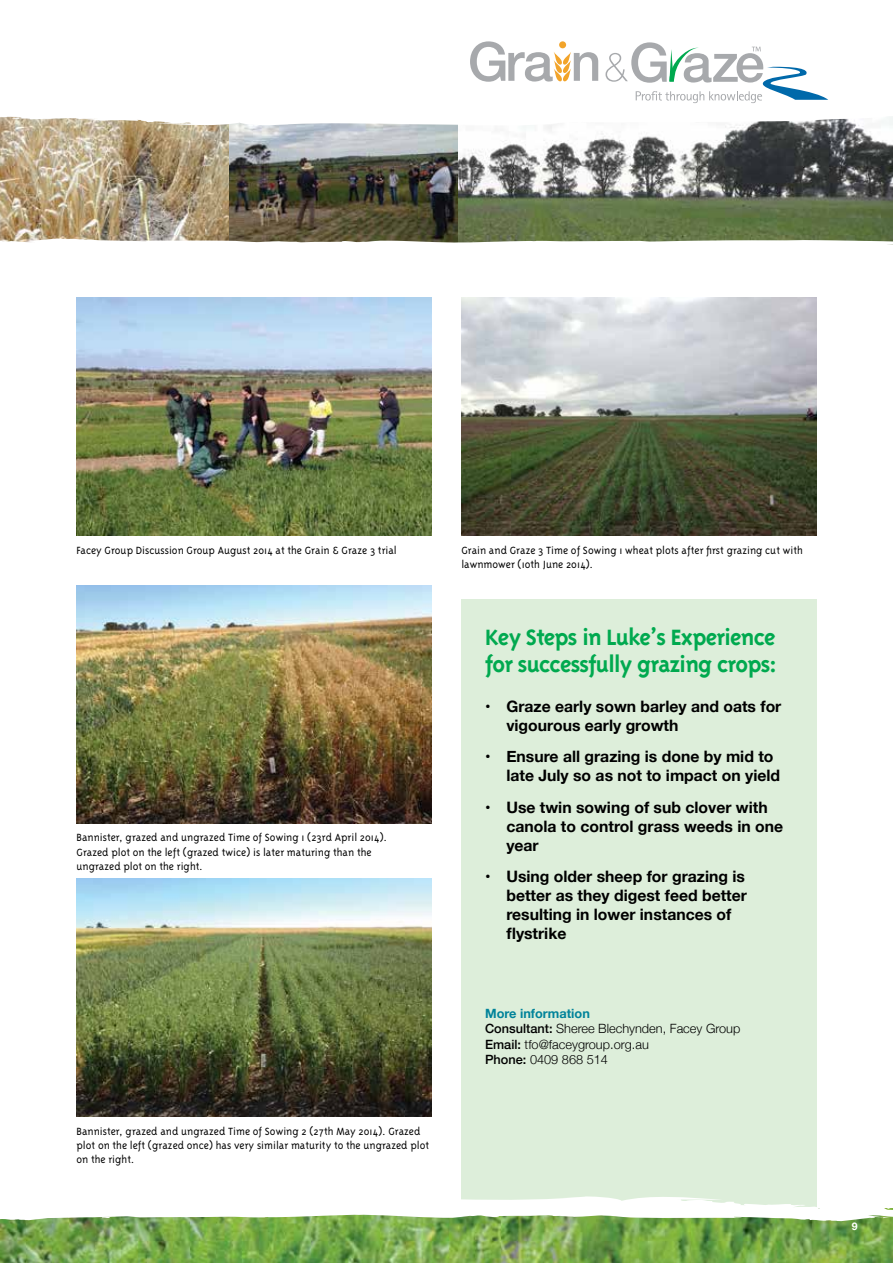
<style>
.page{position:relative;width:893px;height:1263px;background:#fff}
.page>*{position:absolute;margin:0;border:0;box-sizing:border-box;transform-origin:0 0}
.t1{font:700 25.5px/27px "Triplex";letter-spacing:-.03em;color:#00a94f}
.t2{font:700 15.75px/18.9px "Helvetica Neue";color:#000}
.t3{font:300 12.75px/15.3px "Helvetica Neue";color:#000}
.t4{font:300 12px/14.4px "Triplex";color:#000}
.t5{font:700 10.5px "Helvetica Neue";color:#fff}
.s1{font-weight:700;color:#00839a}
.s2{font-weight:500}
</style>
<div class="page">
<div style="left:461px;top:600px;width:355px;height:663px;background:#ddeeda"></div>
<img style="left:0;top:1221px;width:893px;height:42px">
<svg style="left:0;top:1194px;width:893px;height:27px"></svg>
<img style="left:458px;top:127px;width:435px;height:111px">
<img style="left:0;top:127px;width:458px;height:111px">
<svg style="left:470px;top:41px;width:128px;height:41px"></svg>
<svg style="left:605px;top:42px;width:223px;height:61px"></svg>
<svg style="left:0;top:116px;width:893px;height:11px"></svg>
<svg style="left:0;top:238px;width:893px;height:7px"></svg>
<img style="left:77px;top:298px;width:355px;height:238px">
<img style="left:461px;top:298px;width:355px;height:238px">
<img style="left:77px;top:585px;width:355px;height:238px">
<img style="left:77px;top:879px;width:355px;height:238px">
<p class="t4" style="left:77px;top:542px;width:322px">Facey Group Discussion Group August 2014 at the Grain &amp; Graze 3 trial</p>
<p class="t4" style="left:461px;top:542px;width:343px">Grain and Graze 3 Time of Sowing 1 wheat plots after first grazing cut with lawnmower (10th June 2014).</p>
<p class="t4" style="left:77px;top:830px;width:312px">Bannister, grazed and ungrazed Time of Sowing 1 (23rd April 2014).<br>Grazed plot on the left (grazed twice) is later maturing than the ungrazed plot on the right.</p>
<p class="t4" style="left:77px;top:1123px;width:354px">Bannister, grazed and ungrazed Time of Sowing 2 (27th May 2014). Grazed plot on the left (grazed once) has very similar maturity to the ungrazed plot on the right.</p>
<h1 class="t1" style="left:485px;top:623px;width:294px">Key Steps in Luke’s Experience for successfully grazing crops:</h1>
<h2 class="t2" style="left:506px;top:697px;width:277px;text-indent:-21px">• Graze early sown barley and oats for vigourous early growth</h2>
<h2 class="t2" style="left:506px;top:748px;width:275px;text-indent:-21px">• Ensure all grazing is done by mid to late July so as not to impact on yield</h2>
<h2 class="t2" style="left:506px;top:798px;width:278px;text-indent:-21px">• Use twin sowing of sub clover with canola to control grass weeds in one year</h2>
<h2 class="t2" style="left:506px;top:868px;width:242px;text-indent:-21px">• Using older sheep for grazing is better as they digest feed better resulting in lower instances of flystrike</h2>
<p class="t3" style="left:485px;top:1005px;width:257px"><span class="s1">More information<br></span><span class="s2">Consultant:</span> Sheree Blechynden, Facey Group<br><span class="s2">Email:</span> tfo@faceygroup.org.au<br><span class="s2">Phone:</span> 0409 868 514</p>
<p class="t5" style="left:852px;top:1218px;width:7px">9</p>
</div>
